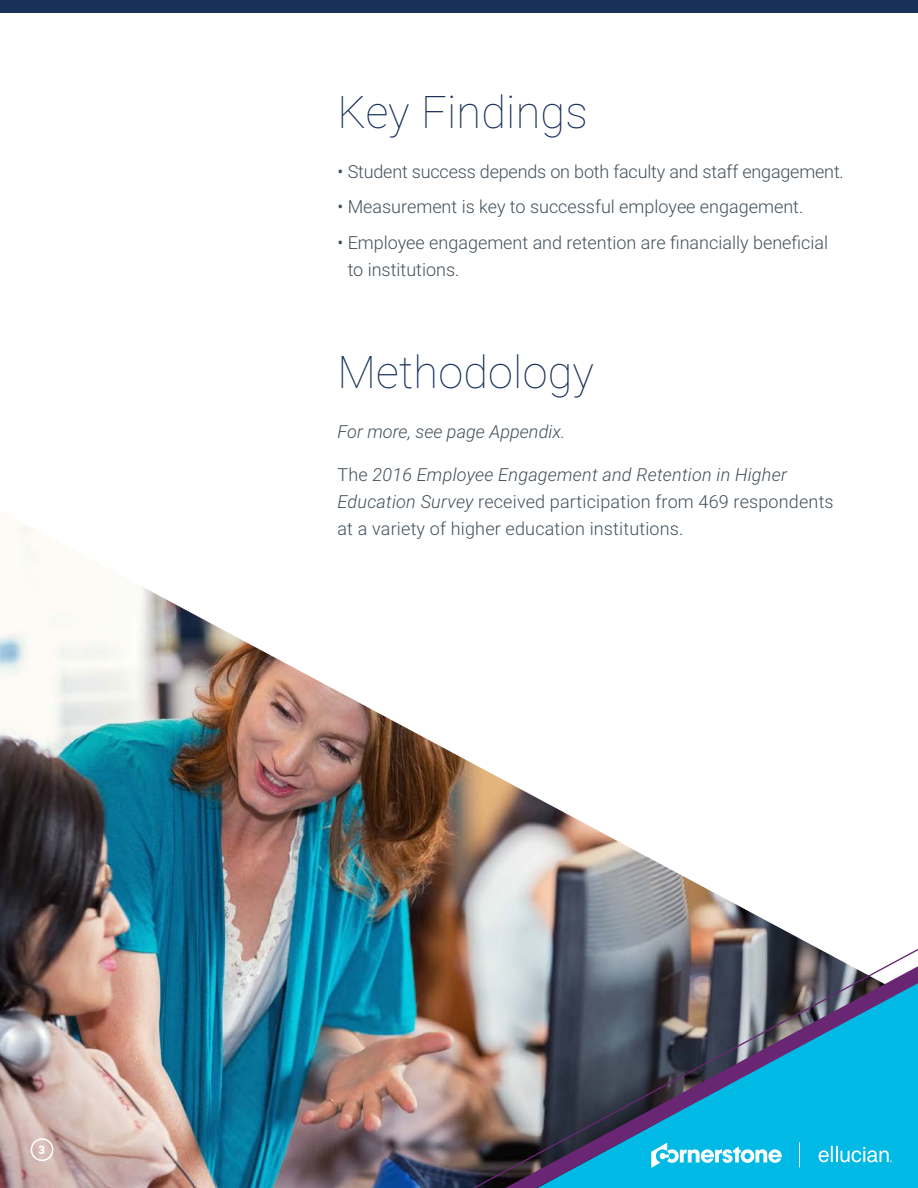
<style>
.page{position:relative;width:918px;height:1188px;background:#fff}
.page>*{position:absolute;margin:0;border:0;box-sizing:border-box;transform-origin:0 0}
.t1{font:100 45px "Roboto";letter-spacing:.005em;color:#193059}
.t2{font:300 18px/27px "Roboto";color:#43505a}
.t3{font:italic 300 18px "Roboto";color:#43505a}
.t4{font:900 11.55px "Roboto";color:#fff}
.s1{font-style:italic}
</style>
<div class="page">
<div style="left:0;top:0;width:918px;height:14px;background:#193059"></div>
<img style="left:0;top:525px;width:649px;height:663px">
<div style="left:31px;top:1138px;width:22px;height:23px;border:2px solid #fff;border-radius:50%"></div>
<img style="left:287px;top:876px;width:28px;height:312px">
<img style="left:315px;top:858px;width:603px;height:330px">
<svg style="left:651px;top:1143px;width:131px;height:25px"></svg>
<svg style="left:799px;top:1142px;width:1px;height:25px"></svg>
<svg style="left:819px;top:1146px;width:73px;height:16px"></svg>
<p class="t4" style="left:39px;top:1142px;width:8px">3</p>
<h1 class="t1" style="left:338px;top:81px;width:252px">Key Findings</h1>
<p class="t2" style="left:338px;top:157px;width:508px">• Student success depends on both faculty and staff engagement.</p>
<p class="t2" style="left:338px;top:193px;width:467px">• Measurement is key to successful employee engagement.</p>
<p class="t2" style="left:348px;top:229px;width:482px;text-indent:-10px">• Employee engagement and retention are financially beneficial to institutions.</p>
<h1 class="t1" style="left:338px;top:341px;width:258px">Methodology</h1>
<p class="t3" style="left:338px;top:419px;width:229px">For more, see page Appendix.</p>
<p class="t2" style="left:337px;top:460px;width:498px">The <span class="s1">2016 Employee Engagement and Retention in Higher<br>Education Survey</span> received participation from 469 respondents at a variety of higher education institutions.</p>
</div>
